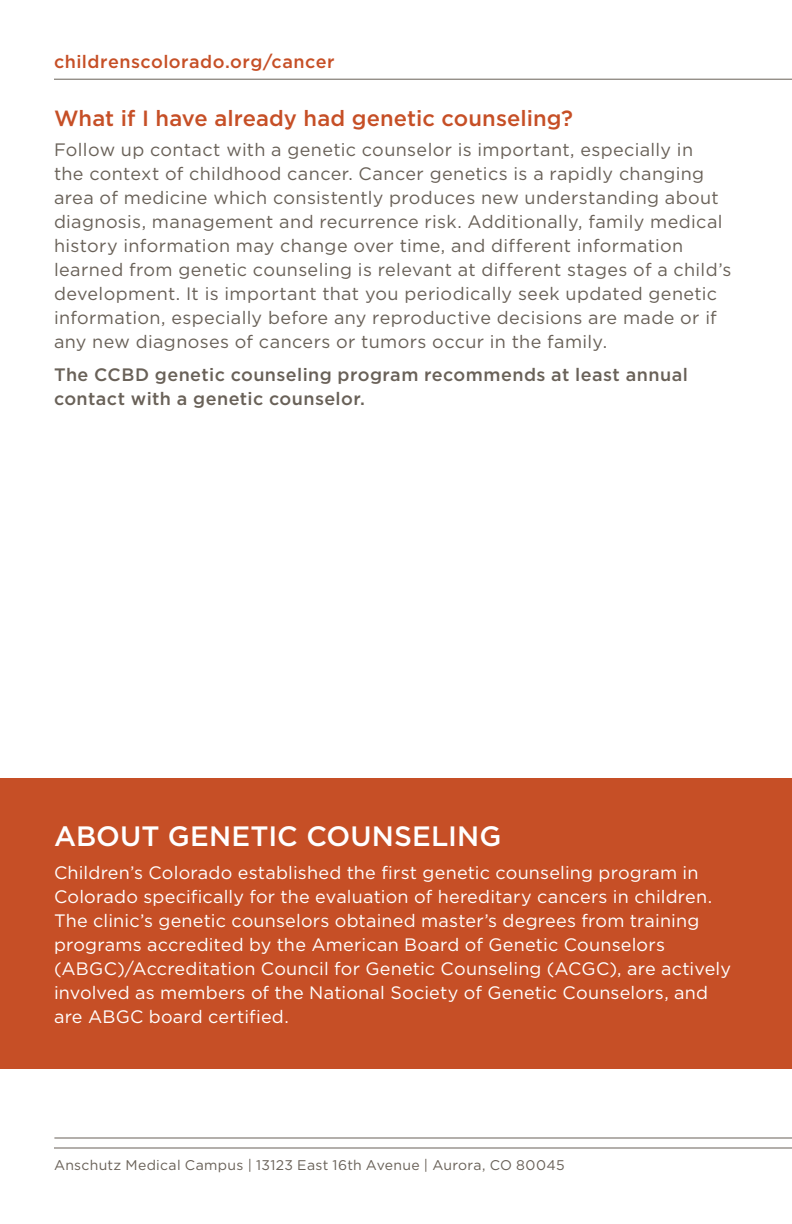
<style>
.page{position:relative;width:792px;height:1224px;background:#fff}
.page>*{position:absolute;margin:0;border:0;box-sizing:border-box;transform-origin:0 0}
.Callout-Header{font:500 28px "Gotham";letter-spacing:.005em;color:#fff}
.Subhead{font:500 22px "Gotham";letter-spacing:.005em;color:#c64f26}
.COPY{font:18px/24px "Gotham";letter-spacing:.02em;color:#696158}
.Callout-Copy{font:18px/24px "Gotham";letter-spacing:.01em;color:#fff}
.COPY-2{font:500 18px/24px "Gotham";letter-spacing:.025em;color:#696158}
.Web_Address_-_2nd_pa{font:500 18px "Gotham";letter-spacing:.03em;color:#c64f26}
.COPY-3{font:14px "Gotham";letter-spacing:.02em;color:#696158}
</style>
<div class="page">
<hr style="left:54px;top:79px;width:738px;height:1px;background:#696158">
<div style="left:0;top:778px;width:792px;height:290px;background:#c64f26"></div>
<hr style="left:54px;top:1148px;width:738px;height:1px;background:#696158">
<hr style="left:54px;top:1138px;width:738px;height:1px;background:#696158">
<p class="Web_Address_-_2nd_pa" style="left:54px;top:52px;width:282px">childrenscolorado.org/cancer</p>
<p class="Subhead" style="left:54px;top:106px;width:520px">What if I have already had genetic counseling?</p>
<p class="COPY" style="left:54px;top:138px;width:679px">Follow up contact with a genetic counselor is important, especially in<br>the context of childhood cancer. Cancer genetics is a rapidly changing area of medicine which consistently produces new understanding about diagnosis, management and recurrence risk. Additionally, family medical history information may change over time, and different information learned from genetic counseling is relevant at different stages of a child’s development. It is important that you periodically seek updated genetic information, especially before any reproductive decisions are made or if any new diagnoses of cancers or tumors occur in the family.</p>
<p class="COPY-2" style="left:54px;top:363px;width:635px">The CCBD genetic counseling program recommends at least annual contact with a genetic counselor.</p>
<p class="Callout-Header" style="left:54px;top:821px;width:449px">ABOUT GENETIC COUNSELING</p>
<p class="Callout-Copy" style="left:54px;top:861px;width:679px">Children’s Colorado established the first genetic counseling program in Colorado specifically for the evaluation of hereditary cancers in children.<br>The clinic’s genetic counselors obtained master’s degrees from training programs accredited by the American Board of Genetic Counselors (ABGC)/Accreditation Council for Genetic Counseling (ACGC), are actively involved as members of the National Society of Genetic Counselors, and are ABGC board certified.</p>
<p class="COPY-3" style="left:54px;top:1157px;width:512px">Anschutz Medical Campus | 13123 East 16th Avenue | Aurora, CO 80045</p>
</div>
